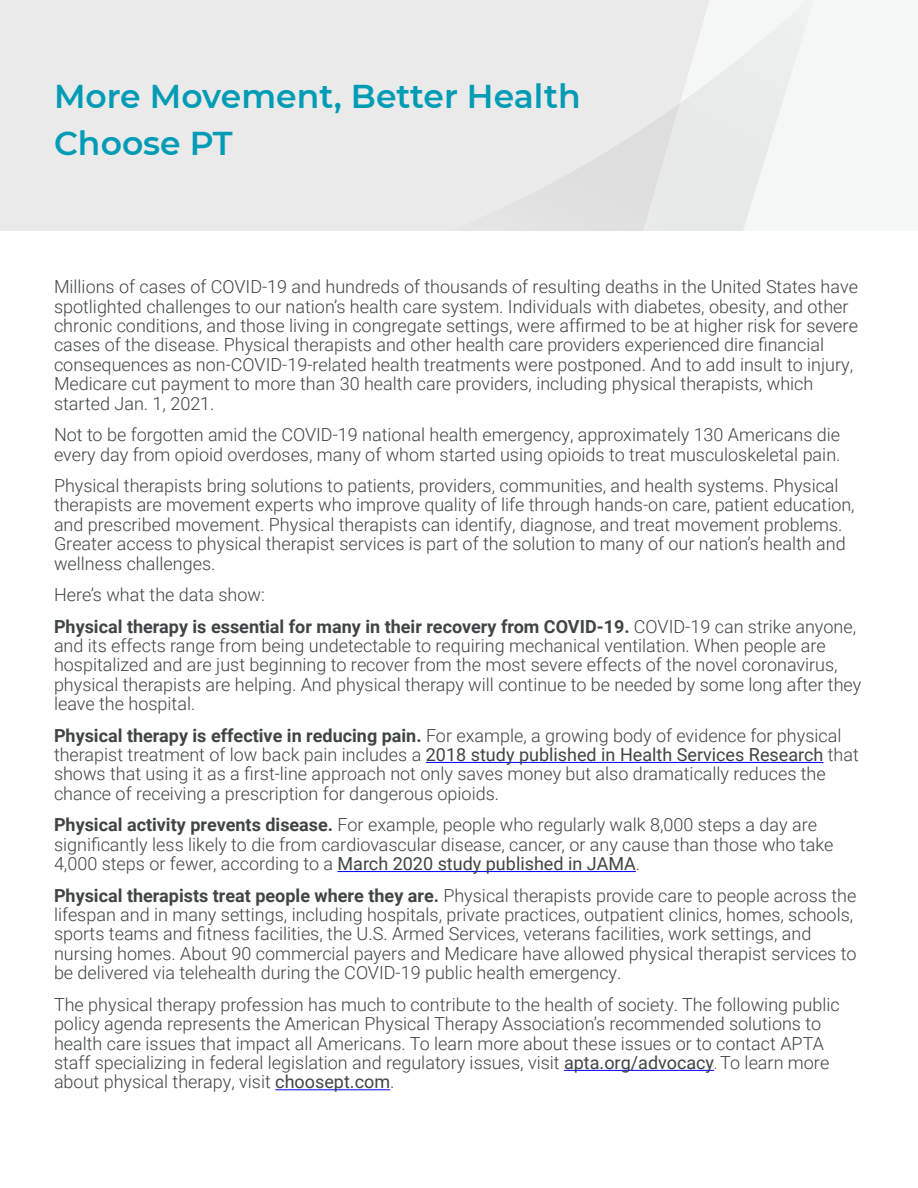
<style>
.page{position:relative;width:918px;height:1188px;background:#fff}
.page>*{position:absolute;margin:0;border:0;box-sizing:border-box;transform-origin:0 0}
.t1{font:600 33px/47.5px "APTA Sans";color:#009cb6}
.t2{font:300 18px/19.4px "Roboto";color:#3f4444}
.t3{font:700 18px/31.5px "Roboto";color:#3f4444}
.s1{font-weight:300}
.s2{font-weight:700}
.s3{font-weight:400}
.s4{font-weight:400;font-size:12px}
</style>
<div class="page">
<div style="left:0;top:0;width:918px;height:231px;background:#f5f6f6"></div>
<div style="left:0;top:0;width:449px;height:231px;background:#eaeaea"></div>
<svg style="left:449px;top:0;width:333px;height:231px"></svg>
<hr style="left:426px;top:762px;width:397px;height:1px;background:#00f">
<hr style="left:338px;top:871px;width:298px;height:1px;background:#00f">
<hr style="left:564px;top:1070px;width:150px;height:1px;background:#00f">
<hr style="left:275px;top:1089px;width:115px;height:1px;background:#00f">
<h1 class="t1" style="left:54px;top:71px;width:528px">More Movement, Better Health<br>Choose PT</h1>
<p class="t2" style="left:54px;top:276px;width:806px">Millions of cases of COVID-19 and hundreds of thousands of resulting deaths in the United States have spotlighted challenges to our nation’s health care system. Individuals with diabetes, obesity, and other chronic conditions, and those living in congregate settings, were affirmed to be at higher risk for severe cases of the disease. Physical therapists and other health care providers experienced dire financial consequences as non-COVID-19-related health treatments were postponed. And to add insult to injury, Medicare cut payment to more than 30 health care providers, including physical therapists, which started Jan. 1, 2021.</p>
<p class="t2" style="left:54px;top:424px;width:788px">Not to be forgotten amid the COVID-19 national health emergency, approximately 130 Americans die every day from opioid overdoses, many of whom started using opioids to treat musculoskeletal pain.</p>
<p class="t2" style="left:54px;top:475px;width:802px">Physical therapists bring solutions to patients, providers, communities, and health systems. Physical therapists are movement experts who improve quality of life through hands-on care, patient education, and prescribed movement. Physical therapists can identify, diagnose, and treat movement problems.<br>Greater access to physical therapist services is part of the solution to many of our nation’s health and wellness challenges.</p>
<p class="t3" style="left:54px;top:578px;width:804px"><span class="s1">Here’s what the data show:<br></span>Physical therapy is essential for many in their recovery from COVID-19. <span class="s1">COVID-19 can strike anyone,</span></p>
<p class="t2" style="left:54px;top:635px;width:809px">and its effects range from being undetectable to requiring mechanical ventilation. When people are hospitalized and are just beginning to recover from the most severe effects of the novel coronavirus, physical therapists are helping. And physical therapy will continue to be needed by some long after they leave the hospital.</p>
<p class="t2" style="left:54px;top:725px;width:806px"><span class="s2">Physical therapy is effective in reducing pain.</span> For example, a growing body of evidence for physical therapist treatment of low back pain includes a <span class="s3">2018 study published in Health Services Research</span> that shows that using it as a first-line approach not only saves money but also dramatically reduces the chance of receiving a prescription for dangerous opioids.</p>
<p class="t2" style="left:54px;top:815px;width:781px"><span class="s2">Physical activity prevents disease.</span> For example, people who regularly walk 8,000 steps a day are significantly less likely to die from cardiovascular disease, cancer, or any cause than those who take<br>4,000 steps or fewer, according to a <span class="s3">March 2020 study published in JAMA</span>.</p>
<p class="t2" style="left:54px;top:885px;width:804px"><span class="s2">Physical therapists treat people where they are.</span> Physical therapists provide care to people across the lifespan and in many settings, including hospitals, private practices, outpatient clinics, homes, schools, sports teams and fitness facilities, the U.S. Armed Services, veterans facilities, work settings, and nursing homes. About 90 commercial payers and Medicare have allowed physical therapist services to be delivered via telehealth during the COVID-19 public health emergency.</p>
<p class="t2" style="left:54px;top:994px;width:787px">The physical therapy profession has much to contribute to the health of society. The following public policy agenda represents the American Physical Therapy Association’s recommended solutions to health care issues that impact all Americans. To learn more about these issues or to contact APTA staff specializing in federal legislation and regulatory issues, visit <span class="s3">apta.org/advocacy</span><span class="s4">.</span> To learn more about physical therapy, visit <span class="s3">choosept.com</span>.</p>
</div>
